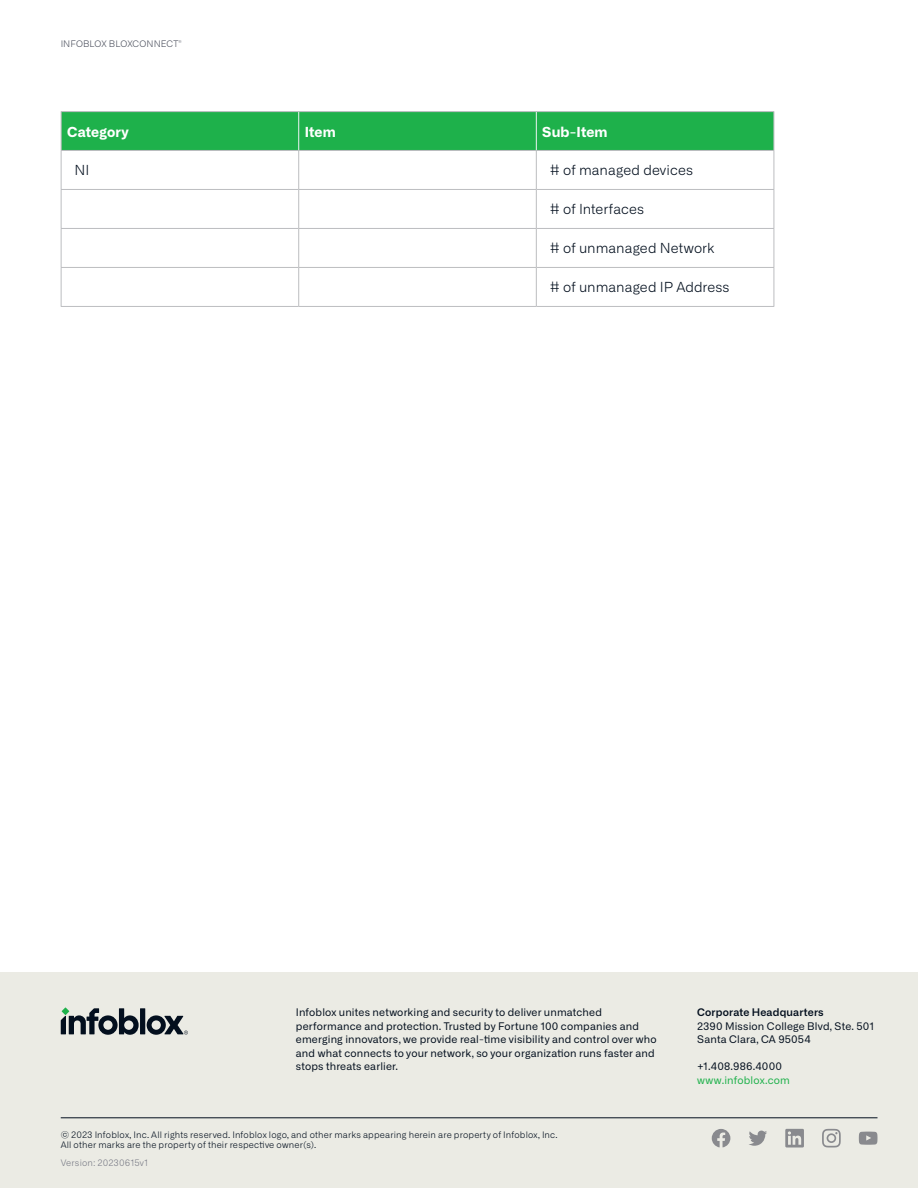
<style>
.page{position:relative;width:918px;height:1188px;background:#fff}
.page>*{position:absolute;margin:0;border:0;box-sizing:border-box;transform-origin:0 0}
.Teable_-_text_-_left{font:300 13.8px "Alliance No.1";letter-spacing:.005em;color:#030f1e}
.Table_Header{font:700 13.8px "Alliance No.1";letter-spacing:.005em;color:#fff}
.t1{font:10.5px/13.5px "Alliance No.1";letter-spacing:.015em;color:#030f1e}
.t2{font:600 10.5px "Alliance No.1";letter-spacing:.015em;color:#030f1e}
.t3{font:10.5px "Alliance No.1";letter-spacing:.015em;color:#1eb14b}
.t4{font:300 9px/9.8px "Alliance No.1";letter-spacing:.02em;color:#030f1e}
.t5{font:300 9px "Alliance No.1";letter-spacing:.005em;color:#4d515e}
.Intro_body_text{font:300 9px "Alliance No.1";letter-spacing:.015em;color:#797b86}
</style>
<div class="page">
<div style="left:0;top:972px;width:918px;height:216px;background:#ebebe4"></div>
<div style="left:140px;top:1008px;width:5px;height:26px;background:#030f1e"></div>
<svg style="left:147px;top:1015px;width:41px;height:20px"></svg>
<svg style="left:61px;top:1008px;width:78px;height:27px"></svg>
<svg style="left:822px;top:1129px;width:19px;height:18px"></svg>
<svg style="left:859px;top:1132px;width:19px;height:13px"></svg>
<svg style="left:749px;top:1131px;width:18px;height:15px"></svg>
<svg style="left:785px;top:1129px;width:19px;height:19px"></svg>
<svg style="left:712px;top:1129px;width:18px;height:18px"></svg>
<hr style="left:61px;top:1118px;width:817px;height:1px;background:#030f1e">
<div style="left:62px;top:112px;width:712px;height:38px;background:#1eb14b"></div>
<hr style="left:61px;top:151px;width:1px;height:38px;background:#bcbdc0">
<hr style="left:298px;top:151px;width:1px;height:38px;background:#bcbdc0">
<hr style="left:536px;top:151px;width:1px;height:38px;background:#bcbdc0">
<hr style="left:774px;top:151px;width:1px;height:38px;background:#bcbdc0">
<hr style="left:61px;top:189px;width:238px;height:1px;background:#bcbdc0">
<hr style="left:61px;top:190px;width:1px;height:38px;background:#bcbdc0">
<hr style="left:299px;top:189px;width:237px;height:1px;background:#bcbdc0">
<hr style="left:298px;top:190px;width:1px;height:38px;background:#bcbdc0">
<hr style="left:536px;top:189px;width:238px;height:1px;background:#bcbdc0">
<hr style="left:536px;top:190px;width:1px;height:38px;background:#bcbdc0">
<hr style="left:774px;top:190px;width:1px;height:38px;background:#bcbdc0">
<hr style="left:61px;top:228px;width:238px;height:1px;background:#bcbdc0">
<hr style="left:61px;top:229px;width:1px;height:38px;background:#bcbdc0">
<hr style="left:299px;top:228px;width:237px;height:1px;background:#bcbdc0">
<hr style="left:298px;top:229px;width:1px;height:38px;background:#bcbdc0">
<hr style="left:536px;top:228px;width:238px;height:1px;background:#bcbdc0">
<hr style="left:536px;top:229px;width:1px;height:38px;background:#bcbdc0">
<hr style="left:774px;top:229px;width:1px;height:38px;background:#bcbdc0">
<hr style="left:61px;top:267px;width:238px;height:1px;background:#bcbdc0">
<hr style="left:61px;top:268px;width:1px;height:38px;background:#bcbdc0">
<hr style="left:299px;top:267px;width:237px;height:1px;background:#bcbdc0">
<hr style="left:298px;top:268px;width:1px;height:38px;background:#bcbdc0">
<hr style="left:536px;top:267px;width:238px;height:1px;background:#bcbdc0">
<hr style="left:536px;top:268px;width:1px;height:38px;background:#bcbdc0">
<hr style="left:774px;top:268px;width:1px;height:38px;background:#bcbdc0">
<hr style="left:61px;top:306px;width:238px;height:1px;background:#bcbdc0">
<hr style="left:299px;top:306px;width:237px;height:1px;background:#bcbdc0">
<hr style="left:536px;top:306px;width:238px;height:1px;background:#bcbdc0">
<hr style="left:61px;top:111px;width:238px;height:1px;background:#bcbdc0">
<hr style="left:61px;top:112px;width:1px;height:38px;background:#bcbdc0">
<hr style="left:299px;top:111px;width:237px;height:1px;background:#bcbdc0">
<hr style="left:536px;top:111px;width:238px;height:1px;background:#bcbdc0">
<hr style="left:774px;top:112px;width:1px;height:38px;background:#bcbdc0">
<hr style="left:61px;top:150px;width:238px;height:1px;background:#bcbdc0">
<hr style="left:299px;top:150px;width:237px;height:1px;background:#bcbdc0">
<hr style="left:536px;top:150px;width:238px;height:1px;background:#bcbdc0">
<hr style="left:536px;top:112px;width:1px;height:38px;background:#edf3f3">
<hr style="left:298px;top:112px;width:1px;height:38px;background:#edf3f3">
<p class="t5" style="left:61px;top:39px;width:123px">INFOBLOX BLOXCONNECT<sup>®</sup></p>
<p class="Table_Header" style="left:67px;top:123px;width:63px">Category</p>
<p class="Table_Header" style="left:305px;top:123px;width:33px">Item</p>
<p class="Table_Header" style="left:542px;top:123px;width:67px">Sub-Item</p>
<p class="Teable_-_text_-_left" style="left:75px;top:162px;width:16px">NI</p>
<p class="Teable_-_text_-_left" style="left:550px;top:162px;width:145px"># of managed devices</p>
<p class="Teable_-_text_-_left" style="left:550px;top:201px;width:96px"># of Interfaces</p>
<p class="Teable_-_text_-_left" style="left:550px;top:240px;width:166px"># of unmanaged Network</p>
<p class="Teable_-_text_-_left" style="left:550px;top:279px;width:181px"># of unmanaged IP Address</p>
<p class="t1" style="left:296px;top:1006px;width:362px">Infoblox unites networking and security to deliver unmatched performance and protection. Trusted by Fortune 100 companies and emerging innovators, we provide real-time visibility and control over who and what connects to your network, so your organization runs faster and stops threats earlier.</p>
<p class="t2" style="left:697px;top:1006px;width:128px">Corporate Headquarters</p>
<p class="t1" style="left:697px;top:1019px;width:179px">2390 Mission College Blvd, Ste. 501<br>Santa Clara, CA 95054</p>
<p class="t1" style="left:697px;top:1059px;width:86px">+1.408.986.4000</p>
<p class="t3" style="left:697px;top:1073px;width:94px">www.infoblox.com</p>
<p class="t4" style="left:61px;top:1130px;width:499px">© 2023 Infoblox, Inc. All rights reserved. Infoblox logo, and other marks appearing herein are property of Infoblox, Inc.<br>All other marks are the property of their respective owner(s).</p>
<p class="Intro_body_text" style="left:61px;top:1158px;width:89px">Version: 20230615v1</p>
</div>
